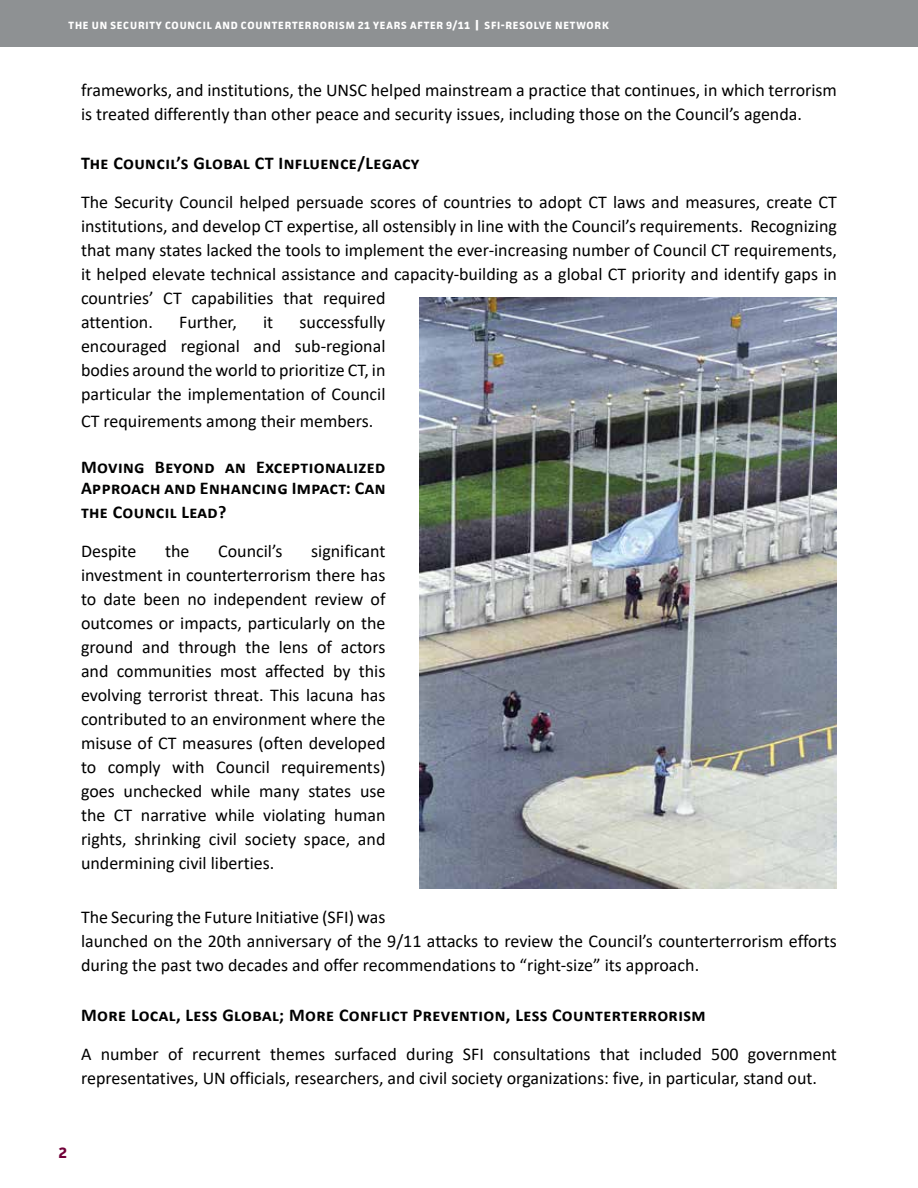
<style>
.page{position:relative;width:918px;height:1188px;background:#fff}
.page>*{position:absolute;margin:0;border:0;box-sizing:border-box;transform-origin:0 0}
.t1{font:18px/24px "Calibri";color:#000101}
.t2{font:18px/24px "Calibri";color:#000}
.t3{font:700 18px/20.7px "Calibri";letter-spacing:.02em;color:#000101}
.t4{font:700 15px "Facit";color:#710038}
.t5{font:700 10.5px "Facit";letter-spacing:.08em;color:#fff}
</style>
<div class="page">
<div style="left:0;top:0;width:918px;height:47px;background:#8e9193"></div>
<img style="left:419px;top:297px;width:418px;height:592px">
<p class="t5" style="left:69px;top:19px;width:542px">THE UN SECURITY COUNCIL AND COUNTERTERRORISM 21 YEARS AFTER 9/11 | SFI-RESOLVE NETWORK</p>
<p class="t2" style="left:81px;top:77px;width:757px">frameworks, and institutions, the UNSC helped mainstream a practice that continues, in which terrorism is treated differently than other peace and security issues, including those on the Council’s agenda.</p>
<p class="t3" style="left:81px;top:153px;width:340px">The Council’s Global CT Influence/Legacy</p>
<p class="t2" style="left:81px;top:190px;width:757px">The Security Council helped persuade scores of countries to adopt CT laws and measures, create CT institutions, and develop CT expertise, all ostensibly in line with the Council’s requirements. Recognizing that many states lacked the tools to implement the ever-increasing number of Council CT requirements, it helped elevate technical assistance and capacity-building as a global CT priority and identify gaps in countries’ CT capabilities that required<br>attention.</p>
<p class="t2" style="left:81px;top:310px;width:306px;text-align:justify;text-indent:219px">successfully encouraged regional and sub-regional bodies around the world to prioritize CT, in particular the implementation of Council</p>
<p class="t2" style="left:81px;top:409px;width:294px">CT requirements among their members.</p>
<p class="t3" style="left:81px;top:457px;width:306px">Moving Beyond an Exceptionalized<br>Approach and Enhancing Impact: Can</p>
<p class="t3" style="left:81px;top:502px;width:147px">the Council Lead?</p>
<p class="t1" style="left:81px;top:539px;width:57px">Despite</p>
<p class="t1" style="left:165px;top:539px;width:26px">the</p>
<p class="t1" style="left:218px;top:539px;width:66px">Council’s</p>
<p class="t2" style="left:179px;top:310px;width:59px">Further,</p>
<p class="t2" style="left:263px;top:310px;width:12px">it</p>
<p class="t1" style="left:81px;top:539px;width:306px;text-align:justify;text-indent:230px">significant investment in counterterrorism there has to date been no independent review of outcomes or impacts, particularly on the ground and through the lens of actors and communities most affected by this evolving terrorist threat. This lacuna has contributed to an environment where the misuse of CT measures (often developed to comply with Council requirements) goes unchecked while many states use the CT narrative while violating human rights, shrinking civil society space, and undermining civil liberties.</p>
<p class="t1" style="left:81px;top:905px;width:757px">The Securing the Future Initiative (SFI) was<br>launched on the 20th anniversary of the 9/11 attacks to review the Council’s counterterrorism efforts during the past two decades and offer recommendations to “right-size” its approach.</p>
<p class="t3" style="left:81px;top:1004px;width:626px">More Local, Less Global; More Conflict Prevention, Less Counterterrorism</p>
<p class="t1" style="left:81px;top:1041px;width:757px">A number of recurrent themes surfaced during SFI consultations that included 500 government representatives, UN officials, researchers, and civil society organizations: five, in particular, stand out.</p>
<p class="t4" style="left:58px;top:1144px;width:10px">2</p>
</div>
